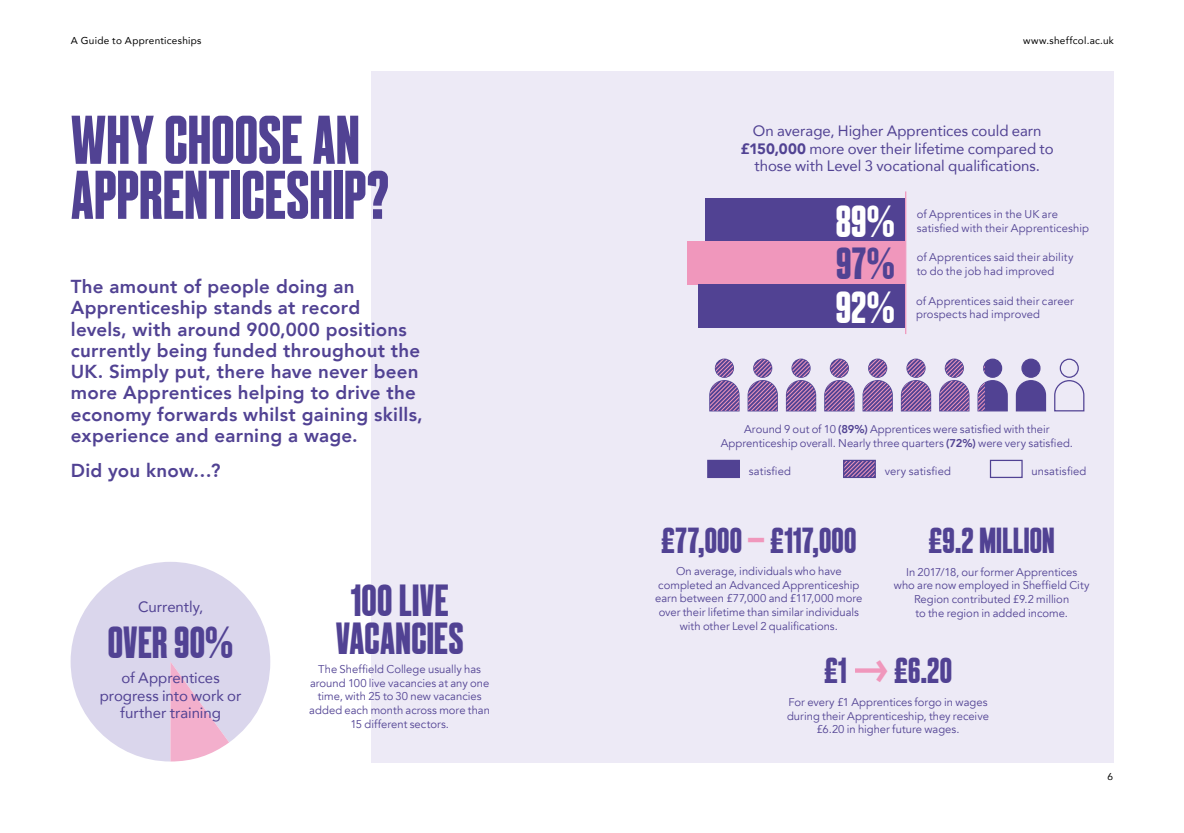
<style>
.page{position:relative;width:1184px;height:833px;background:#fff}
.page>*{position:absolute;margin:0;border:0;box-sizing:border-box;transform-origin:0 0}
.t1{font:68.75px/55px "Beckett";letter-spacing:.005em;color:#514293}
.t2{font:45px/37.5px "Beckett";letter-spacing:.005em;color:#514293;text-align:center}
.t3{font:45px "Beckett";color:#fff}
.t4{font:36.25px "Beckett";letter-spacing:.005em;color:#514293}
.t5{font:800 18.75px/21.2px "Avenir";letter-spacing:.01em;color:#514293}
.t6{font:15px/17.5px "Avenir";color:#514293;text-align:center}
.t7{font:11.25px/13.8px "Avenir";color:#514293;text-align:center}
.t8{font:10px "Avenir";letter-spacing:.025em;color:#000}
.s1{font-weight:900}
.s2{font-weight:800}
.s3{color:#f097bc}
.s4{font-family:"Avenir";font-weight:800;font-size:48.75px;color:#f097bc}
</style>
<div class="page">
<svg style="left:71px;top:562px;width:199px;height:199px;fill:#dad6ec"></svg>
<svg style="left:170px;top:661px;width:59px;height:100px;background:#e9c3dc"></svg>
<div style="left:371px;top:71px;width:742px;height:691px;background:#edeaf6"></div>
<div style="left:705px;top:198px;width:200px;height:43px;background:#514293"></div>
<div style="left:687px;top:241px;width:218px;height:43px;background:#f097bc"></div>
<div style="left:698px;top:284px;width:207px;height:43px;background:#514293"></div>
<hr style="left:905px;top:191px;width:1px;height:143px;background:#f097bc">
<svg style="left:1015px;top:358px;width:31px;height:54px"></svg>
<svg style="left:1054px;top:358px;width:31px;height:54px"></svg>
<svg style="left:709px;top:358px;width:31px;height:54px"></svg>
<svg style="left:747px;top:358px;width:31px;height:54px"></svg>
<svg style="left:785px;top:358px;width:31px;height:54px"></svg>
<svg style="left:824px;top:358px;width:31px;height:54px"></svg>
<svg style="left:862px;top:358px;width:31px;height:54px"></svg>
<svg style="left:900px;top:358px;width:31px;height:54px"></svg>
<svg style="left:939px;top:358px;width:31px;height:54px"></svg>
<svg style="left:977px;top:358px;width:31px;height:54px"></svg>
<div style="left:707px;top:460px;width:33px;height:18px;background:#514293"></div>
<svg style="left:845px;top:462px;width:28px;height:14px"></svg>
<div style="left:843px;top:460px;width:32px;height:18px;border:1px solid #514293"></div>
<div style="left:989px;top:460px;width:33px;height:18px;border:1px solid #514293"></div>
<svg style="left:855px;top:668px;width:29px;height:4px"></svg>
<p class="t8" style="left:71px;top:32px;width:132px">A Guide to Apprenticeships</p>
<p class="t8" style="left:1023px;top:32px;width:92px">www.sheffcol.ac.uk</p>
<h1 class="t1" style="left:71px;top:113px;width:320px">WHY CHOOSE AN<br>APPRENTICESHIP?</h1>
<p class="t5" style="left:71px;top:276px;width:353px">The amount of people doing an Apprenticeship stands at record<br>levels, with around 900,000 positions currently being funded throughout the UK. Simply put, there have never been more Apprentices helping to drive the economy forwards whilst gaining skills, experience and earning a wage.</p>
<h3 class="t5" style="left:71px;top:460px;width:151px">Did you know…?</h3>
<h3 class="t6" style="left:138px;top:598px;width:67px">Currently,</h3>
<h2 class="t2" style="left:108px;top:624px;width:127px">OVER 90%</h2>
<h3 class="t6" style="left:100px;top:669px;width:143px">of Apprentices progress into work or further training</h3>
<h2 class="t2" style="left:336px;top:582px;width:129px">100 LIVE<br>VACANCIES</h2>
<p class="t7" style="left:309px;top:662px;width:182px">The Sheffield College usually has around 100 live vacancies at any one time, with 25 to 30 new vacancies added each month across more than<br>15 different sectors.</p>
<h3 class="t6" style="left:741px;top:122px;width:314px">On average, Higher Apprentices could earn <span class="s1">£150,000</span> more over their lifetime compared to those with Level 3 vocational qualifications.</h3>
<h2 class="t3" style="left:835px;top:197px;width:60px">89%</h2>
<h2 class="t2" style="left:836px;top:246px;width:60px">97%</h2>
<h2 class="t3" style="left:835px;top:283px;width:60px">92%</h2>
<p class="t7" style="left:916px;top:208px;width:174px;text-align:left">of Apprentices in the UK are satisfied with their Apprenticeship</p>
<p class="t7" style="left:916px;top:251px;width:158px;text-align:left">of Apprentices said their ability to do the job had improved</p>
<p class="t7" style="left:916px;top:294px;width:159px;text-align:left">of Apprentices said their career prospects had improved</p>
<p class="t7" style="left:720px;top:423px;width:354px">Around 9 out of 10 <span class="s2">(89%)</span> Apprentices were satisfied with their<br>Apprenticeship overall. Nearly three quarters <span class="s2">(72%)</span> were very satisfied.</p>
<p class="t7" style="left:749px;top:464px;width:44px">satisfied</p>
<p class="t7" style="left:884px;top:464px;width:68px">very satisfied</p>
<p class="t7" style="left:1031px;top:464px;width:56px">unsatisfied</p>
<h3 class="t4" style="left:661px;top:521px;width:197px">£77,000 <span class="s3">–</span> £117,000</h3>
<p class="t7" style="left:655px;top:564px;width:208px">On average, individuals who have completed an Advanced Apprenticeship earn between £77,000 and £117,000 more over their lifetime than similar individuals with other Level 2 qualifications.</p>
<h3 class="t4" style="left:928px;top:521px;width:128px">£9.2 MILLION</h3>
<p class="t7" style="left:893px;top:565px;width:197px">In 2017/18, our former Apprentices<br>who are now employed in Sheffield City Region contributed £9.2 million<br>to the region in added income.</p>
<h3 class="t4" style="left:824px;top:650px;width:129px">£1 <span class="s4">›</span>£6.20</h3>
<p class="t7" style="left:787px;top:695px;width:203px">For every £1 Apprentices forgo in wages during their Apprenticeship, they receive £6.20 in higher future wages.</p>
<p class="t8" style="left:1107px;top:768px;width:7px">6</p>
</div>
